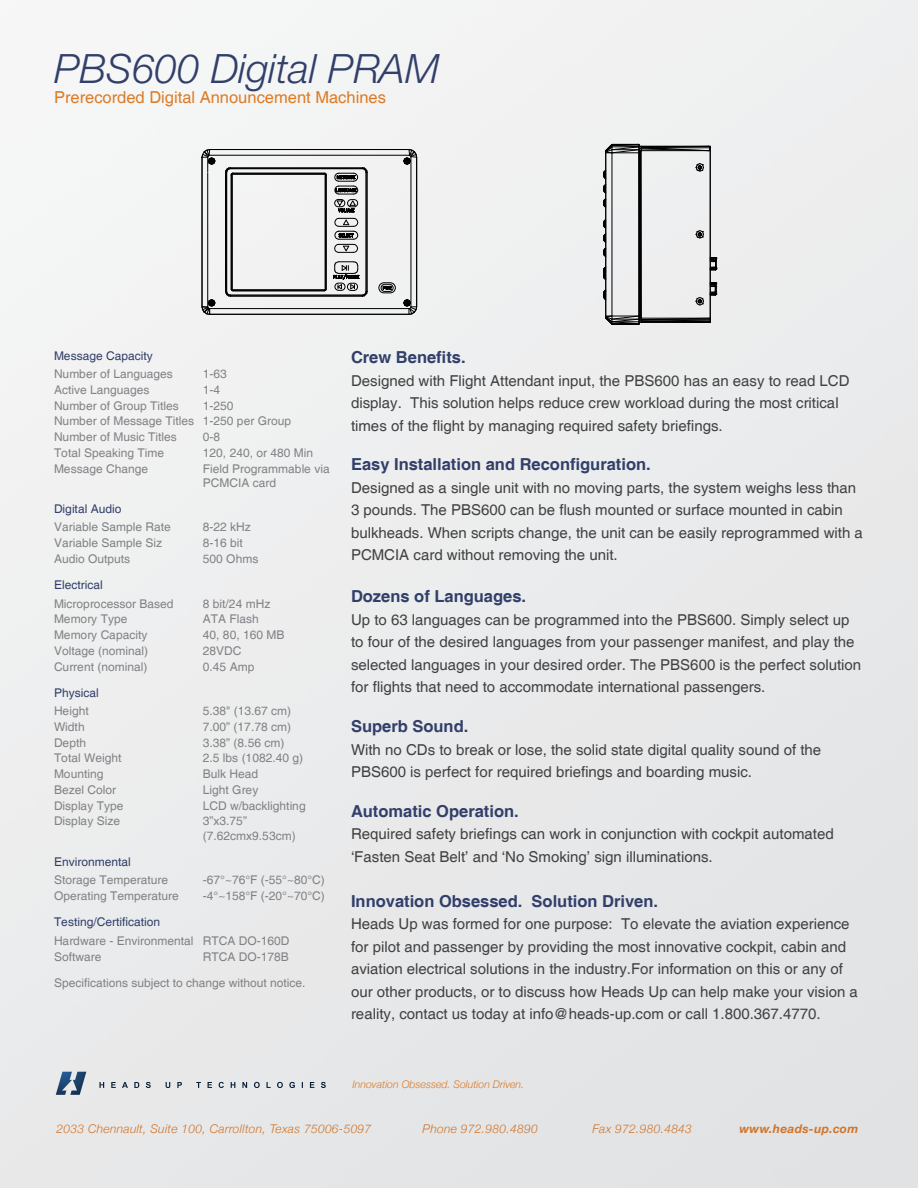
<style>
.page{position:relative;width:918px;height:1188px;background:#fff}
.page>*{position:absolute;margin:0;border:0;box-sizing:border-box;transform-origin:0 0}
.t1{font:italic 300 40.5px "Helvetica Neue LT Std";color:#313f6a}
.t2{font:700 16.5px "Helvetica";color:#313f6a}
.t3{font:16.5px "Helvetica";color:#dd7b26}
.t4{font:15px/22.5px "Helvetica";color:#414042}
.t5{font:12px/15.8px "Helvetica";color:#808285}
.t6{font:italic 300 12px "Helvetica Neue";letter-spacing:.025em;color:#d27428}
.t7{font:12px "Helvetica";color:#313f6a}
.t8{font:italic 700 12px "Helvetica Neue";letter-spacing:.025em;color:#d27428}
.t9{font:italic 300 10.5px "Helvetica Neue";color:#dd7b26}
</style>
<div class="page">
<img style="left:0;top:0;width:918px;height:1188px">
<svg style="left:56px;top:1072px;width:30px;height:23px"></svg>
<svg style="left:219px;top:1082px;width:107px;height:6px"></svg>
<svg style="left:201px;top:149px;width:217px;height:166px"></svg>
<svg style="left:591px;top:143px;width:137px;height:182px"></svg>
<div style="left:335px;top:199px;width:10px;height:8px;border:1px solid #000;border-radius:4px"></div>
<div style="left:347px;top:199px;width:11px;height:8px;border:1px solid #000;border-radius:4px"></div>
<div style="left:335px;top:283px;width:10px;height:8px;border:1px solid #000;border-radius:4px"></div>
<div style="left:347px;top:283px;width:11px;height:8px;border:1px solid #000;border-radius:4px"></div>
<div style="left:379px;top:283px;width:17px;height:10px;border:1px solid #000;border-radius:5px"></div>
<div style="left:381px;top:284px;width:12px;height:8px;border:1px solid #000;border-radius:4px"></div>
<h1 class="t1" style="left:54px;top:44px;width:387px">PBS600 Digital PRAM</h1>
<p class="t3" style="left:54px;top:87px;width:333px">Prerecorded Digital Announcement Machines</p>
<p class="t7" style="left:54px;top:349px;width:100px">Message Capacity</p>
<p class="t5" style="left:54px;top:366px;width:120px">Number of Languages</p>
<p class="t5" style="left:203px;top:366px;width:26px">1-63</p>
<p class="t5" style="left:54px;top:382px;width:97px">Active Languages</p>
<p class="t5" style="left:203px;top:382px;width:19px">1-4</p>
<p class="t5" style="left:54px;top:398px;width:126px">Number of Group Titles</p>
<p class="t5" style="left:54px;top:398px;width:239px;text-indent:149px">1-250<br>Number of Message Titles 1-250 per Group<br>Number of Music Titles</p>
<p class="t5" style="left:203px;top:429px;width:19px">0-8</p>
<p class="t5" style="left:54px;top:445px;width:112px">Total Speaking Time</p>
<p class="t5" style="left:203px;top:445px;width:112px">120, 240, or 480 Min</p>
<p class="t5" style="left:54px;top:461px;width:96px">Message Change</p>
<p class="t5" style="left:203px;top:462px;width:128px;line-height:14.4px">Field Programmable via<br>PCMCIA card</p>
<p class="t7" style="left:54px;top:502px;width:69px">Digital Audio</p>
<p class="t5" style="left:54px;top:520px;width:118px">Variable Sample Rate</p>
<p class="t5" style="left:203px;top:520px;width:50px">8-22 kHz</p>
<p class="t5" style="left:54px;top:536px;width:110px">Variable Sample Siz</p>
<p class="t5" style="left:203px;top:536px;width:42px">8-16 bit</p>
<p class="t5" style="left:54px;top:551px;width:78px">Audio Outputs</p>
<p class="t5" style="left:203px;top:551px;width:57px">500 Ohms</p>
<p class="t7" style="left:54px;top:578px;width:50px">Electrical</p>
<p class="t5" style="left:54px;top:596px;width:121px">Microprocessor Based</p>
<p class="t5" style="left:203px;top:596px;width:69px">8 bit/24 mHz</p>
<p class="t5" style="left:54px;top:612px;width:75px">Memory Type</p>
<p class="t5" style="left:203px;top:612px;width:58px">ATA Flash</p>
<p class="t5" style="left:54px;top:627px;width:95px">Memory Capacity</p>
<p class="t5" style="left:203px;top:627px;width:83px">40, 80, 160 MB</p>
<p class="t5" style="left:54px;top:643px;width:96px">Voltage (nominal)</p>
<p class="t5" style="left:203px;top:643px;width:40px">28VDC</p>
<p class="t5" style="left:54px;top:659px;width:95px">Current (nominal)</p>
<p class="t5" style="left:203px;top:659px;width:53px">0.45 Amp</p>
<p class="t7" style="left:54px;top:686px;width:46px">Physical</p>
<p class="t5" style="left:54px;top:704px;width:36px">Height</p>
<p class="t5" style="left:203px;top:704px;width:90px">5.38" (13.67 cm)</p>
<p class="t5" style="left:54px;top:719px;width:32px">Width</p>
<p class="t5" style="left:203px;top:719px;width:90px">7.00” (17.78 cm)</p>
<p class="t5" style="left:54px;top:735px;width:34px">Depth</p>
<p class="t5" style="left:203px;top:735px;width:83px">3.38” (8.56 cm)</p>
<p class="t5" style="left:54px;top:751px;width:69px">Total Weight</p>
<p class="t5" style="left:203px;top:751px;width:102px">2.5 lbs (1082.40 g)</p>
<p class="t5" style="left:54px;top:767px;width:51px">Mounting</p>
<p class="t5" style="left:203px;top:767px;width:57px">Bulk Head</p>
<p class="t5" style="left:54px;top:782px;width:64px">Bezel Color</p>
<p class="t5" style="left:203px;top:782px;width:57px">Light Grey</p>
<p class="t5" style="left:54px;top:798px;width:71px">Display Type</p>
<p class="t5" style="left:203px;top:798px;width:104px">LCD w/backlighting</p>
<p class="t5" style="left:54px;top:814px;width:68px">Display Size</p>
<p class="t5" style="left:203px;top:814px;width:94px;line-height:14.4px">3”x3.75” (7.62cmx9.53cm)</p>
<p class="t7" style="left:54px;top:855px;width:78px">Environmental</p>
<p class="t5" style="left:54px;top:873px;width:116px">Storage Temperature</p>
<p class="t5" style="left:203px;top:873px;width:123px">-67°~76°F (-55°~80°C)</p>
<p class="t5" style="left:54px;top:889px;width:126px">Operating Temperature</p>
<p class="t5" style="left:203px;top:889px;width:123px">-4°~158°F (-20°~70°C)</p>
<p class="t7" style="left:54px;top:915px;width:108px">Testing/Certification</p>
<p class="t5" style="left:54px;top:933px;width:237px">Hardware - Environmental RTCA DO-160D<br>Software</p>
<p class="t5" style="left:54px;top:944px;width:253px;line-height:26.2px;text-indent:149px">RTCA DO-178B<br>Specifications subject to change without notice.</p>
<p class="t2" style="left:351px;top:347px;width:116px">Crew Benefits.</p>
<p class="t4" style="left:351px;top:370px;width:500px">Designed with Flight Attendant input, the PBS600 has an easy to read LCD display. This solution helps reduce crew workload during the most critical times of the flight by managing required safety briefings.</p>
<p class="t2" style="left:351px;top:454px;width:301px">Easy Installation and Reconfiguration.</p>
<p class="t4" style="left:351px;top:477px;width:513px">Designed as a single unit with no moving parts, the system weighs less than 3 pounds. The PBS600 can be flush mounted or surface mounted in cabin bulkheads. When scripts change, the unit can be easily reprogrammed with a PCMCIA card without removing the unit.</p>
<p class="t2" style="left:351px;top:587px;width:177px">Dozens of Languages.</p>
<p class="t4" style="left:351px;top:609px;width:512px">Up to 63 languages can be programmed into the PBS600. Simply select up to four of the desired languages from your passenger manifest, and play the selected languages in your desired order. The PBS600 is the perfect solution for flights that need to accommodate international passengers.</p>
<p class="t2" style="left:351px;top:716px;width:119px">Superb Sound.</p>
<p class="t4" style="left:351px;top:739px;width:472px">With no CDs to break or lose, the solid state digital quality sound of the<br>PBS600 is perfect for required briefings and boarding music.</p>
<p class="t2" style="left:351px;top:801px;width:169px">Automatic Operation.</p>
<p class="t4" style="left:351px;top:823px;width:484px">Required safety briefings can work in conjunction with cockpit automated ‘Fasten Seat Belt’ and ‘No Smoking’ sign illuminations.</p>
<p class="t2" style="left:351px;top:891px;width:309px">Innovation Obsessed. Solution Driven.</p>
<p class="t4" style="left:351px;top:913px;width:508px">Heads Up was formed for one purpose: To elevate the aviation experience for pilot and passenger by providing the most innovative cockpit, cabin and aviation electrical solutions in the industry.For information on this or any of our other products, or to discuss how Heads Up can help make your vision a reality, contact us today at info@heads-up.com or call 1.800.367.4770.</p>
<p class="t9" style="left:353px;top:1078px;width:173px">Innovation Obsessed. Solution Driven.</p>
<p class="t6" style="left:56px;top:1122px;width:316px">2033 Chennault, Suite 100, Carrollton, Texas 75006-5097</p>
<p class="t6" style="left:422px;top:1122px;width:117px">Phone 972.980.4890</p>
<p class="t6" style="left:593px;top:1122px;width:101px">Fax 972.980.4843</p>
<p class="t8" style="left:740px;top:1121px;width:120px">www.heads-up.com</p>
</div>
